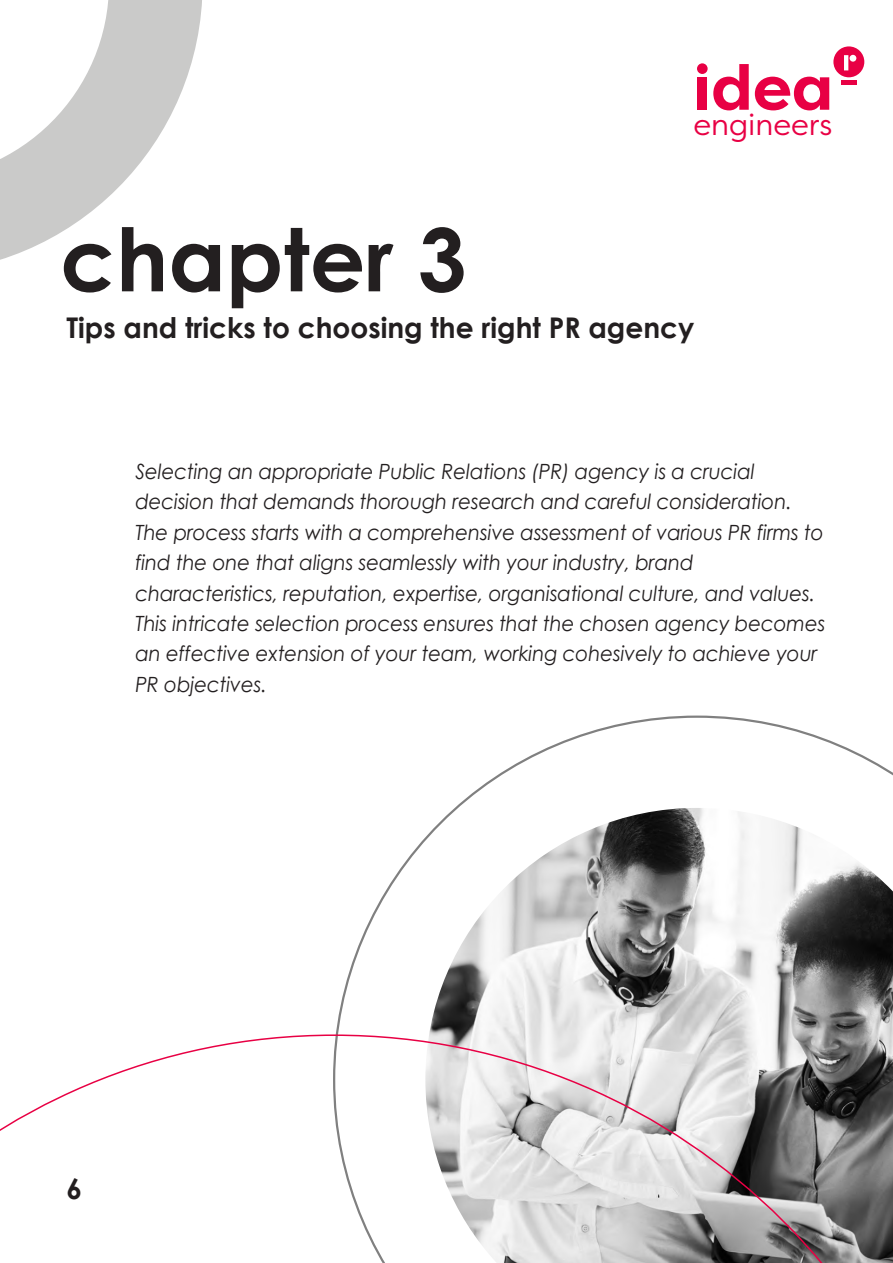
<style>
.page{position:relative;width:893px;height:1263px;background:#fff}
.page>*{position:absolute;margin:0;border:0;box-sizing:border-box;transform-origin:0 0}
.t1{font:700 87.15px "Century Gothic";color:#231f20}
.t2{font:29.85px "Filson Pro";color:#e80044}
.t3{font:700 28.5px "Century Gothic";color:#231f20}
.t4{font:italic 21px/30.5px "Century Gothic";letter-spacing:-.005em;color:#231f20;scale:.94 1}
</style>
<div class="page">
<div style="left:698px;top:77px;width:9px;height:33px;background:#e80044"></div>
<svg style="left:713px;top:64px;width:36px;height:46px"></svg>
<div style="left:697px;top:63px;width:11px;height:11px;background:#e80044;border-radius:50%"></div>
<svg style="left:755px;top:46px;width:109px;height:64px"></svg>
<svg style="left:0;top:0;width:202px;height:260px"></svg>
<svg style="left:335px;top:715px;width:558px;height:319px"></svg>
<svg style="left:0;top:1034px;width:893px;height:229px"></svg>
<h1 class="t1" style="left:60px;top:205px;width:408px">chapter 3</h1>
<h2 class="t2" style="left:693px;top:105px;width:140px">engineers</h2>
<h3 class="t3" style="left:66px;top:310px;width:629px">Tips and tricks to choosing the right PR agency</h3>
<p class="t4" style="left:135px;top:456px;width:736px">Selecting an appropriate Public Relations (PR) agency is a crucial decision that demands thorough research and careful consideration.<br>The process starts with a comprehensive assessment of various PR firms to find the one that aligns seamlessly with your industry, brand characteristics, reputation, expertise, organisational culture, and values.<br>This intricate selection process ensures that the chosen agency becomes an effective extension of your team, working cohesively to achieve your PR objectives.</p>
<h3 class="t3" style="left:66px;top:1171px;width:17px">6</h3>
</div>
